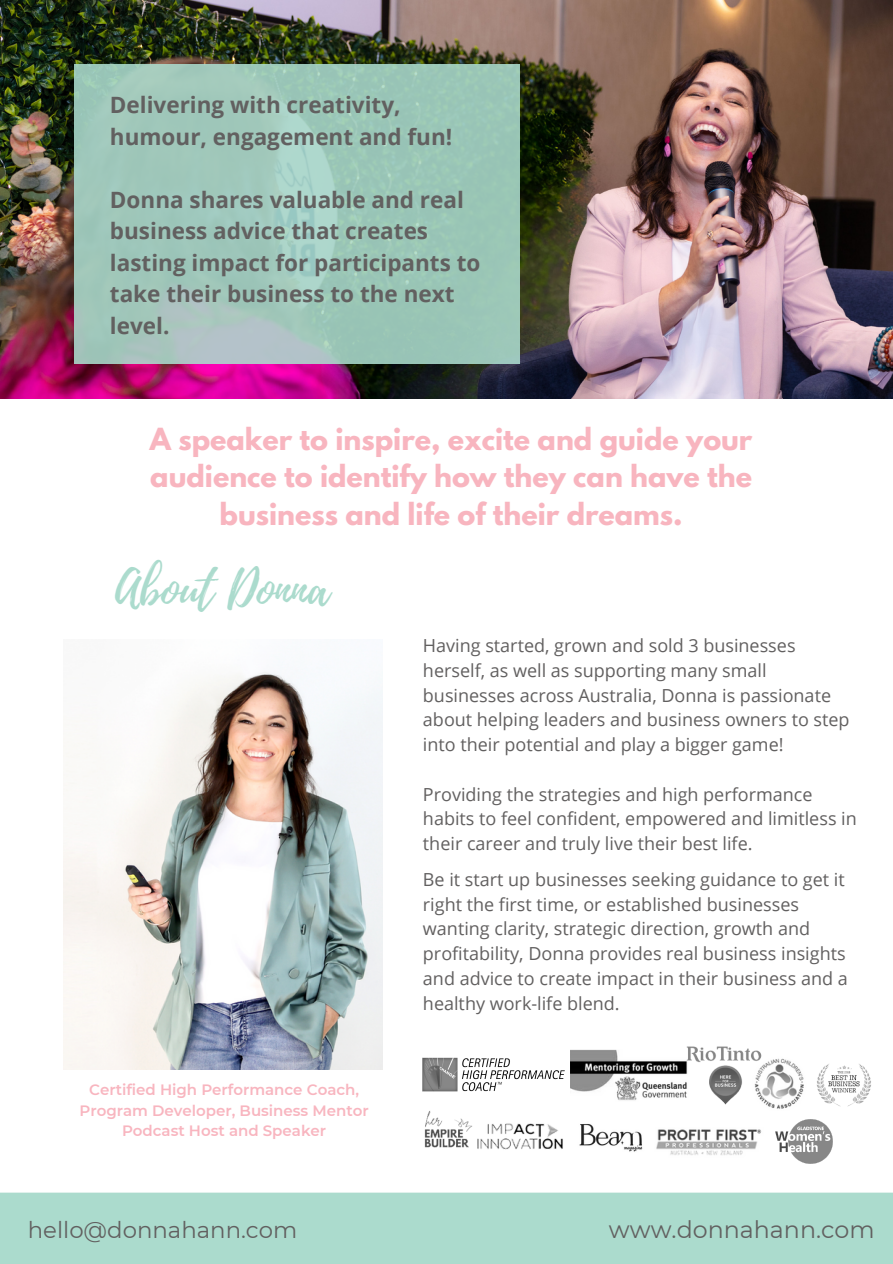
<style>
.page{position:relative;width:893px;height:1264px;background:#fff}
.page>*{position:absolute;margin:0;border:0;box-sizing:border-box;transform-origin:0 0}
.t1{font:48px "Playlist Script";color:#abdbcd}
.t2{font:700 27px/37.2px "League Spartan";color:#f8b5bf;text-align:center}
.t3{font:23.7px "Montserrat";color:#626060}
.t4{font:22.8px "Montserrat";color:#626060}
.t5{font:700 22.5px/31.5px "Open Sans";color:#626060}
.t6{font:18px/24.8px "Open Sans";color:#626060}
.t7{font:600 15px/20.2px "Montserrat";color:#f8b5bf;text-align:center}
</style>
<div class="page">
<img style="left:63px;top:672px;width:320px;height:397px">
<img style="left:422px;top:1057px;width:143px;height:35px">
<img style="left:570px;top:1049px;width:117px;height:52px">
<img style="left:0;top:0;width:892px;height:399px">
<img style="left:447px;top:0;width:445px;height:398px">
<svg style="left:75px;top:65px;width:445px;height:299px;background:#9ec7ba"></svg>
<div style="left:0;top:1192px;width:892px;height:71px;background:#abdbcd"></div>
<img style="left:677px;top:1046px;width:85px;height:39px">
<img style="left:693px;top:1054px;width:61px;height:51px">
<img style="left:477px;top:1123px;width:86px;height:27px">
<img style="left:424px;top:1111px;width:48px;height:37px">
<img style="left:579px;top:1124px;width:64px;height:28px">
<img style="left:656px;top:1129px;width:106px;height:26px">
<img style="left:817px;top:1064px;width:54px;height:43px">
<svg style="left:750px;top:1056px;width:54px;height:53px"></svg>
<img style="left:775px;top:1119px;width:58px;height:45px">
<p class="t5" style="left:110px;top:89px;width:344px">Delivering with creativity, humour, engagement and fun!</p>
<p class="t5" style="left:110px;top:183px;width:372px">Donna shares valuable and real business advice that creates lasting impact for participants to take their business to the next level.</p>
<p class="t2" style="left:150px;top:424px;width:604px">A speaker to inspire, excite and guide your audience to identify how they can have the business and life of their dreams.</p>
<p class="t1" style="left:115px;top:554px;width:215px">About Donna</p>
<p class="t7" style="left:89px;top:1079px;width:271px">Certified High Performance Coach,</p>
<p class="t7" style="left:79px;top:1100px;width:291px">Program Developer, Business Mentor<br>Podcast Host and Speaker</p>
<p class="t6" style="left:423px;top:632px;width:428px">Having started, grown and sold 3 businesses herself, as well as supporting many small businesses across Australia, Donna is passionate about helping leaders and business owners to step into their potential and play a bigger game!</p>
<p class="t6" style="left:423px;top:781px;width:435px">Providing the strategies and high performance habits to feel confident, empowered and limitless in their career and truly live their best life.</p>
<p class="t6" style="left:423px;top:866px;width:426px">Be it start up businesses seeking guidance to get it right the first time, or established businesses wanting clarity, strategic direction, growth and profitability, Donna provides real business insights and advice to create impact in their business and a healthy work-life blend.</p>
<p class="t4" style="left:28px;top:1215px;width:271px">hello@donnahann.com</p>
<p class="t3" style="left:609px;top:1214px;width:267px">www.donnahann.com</p>
</div>
